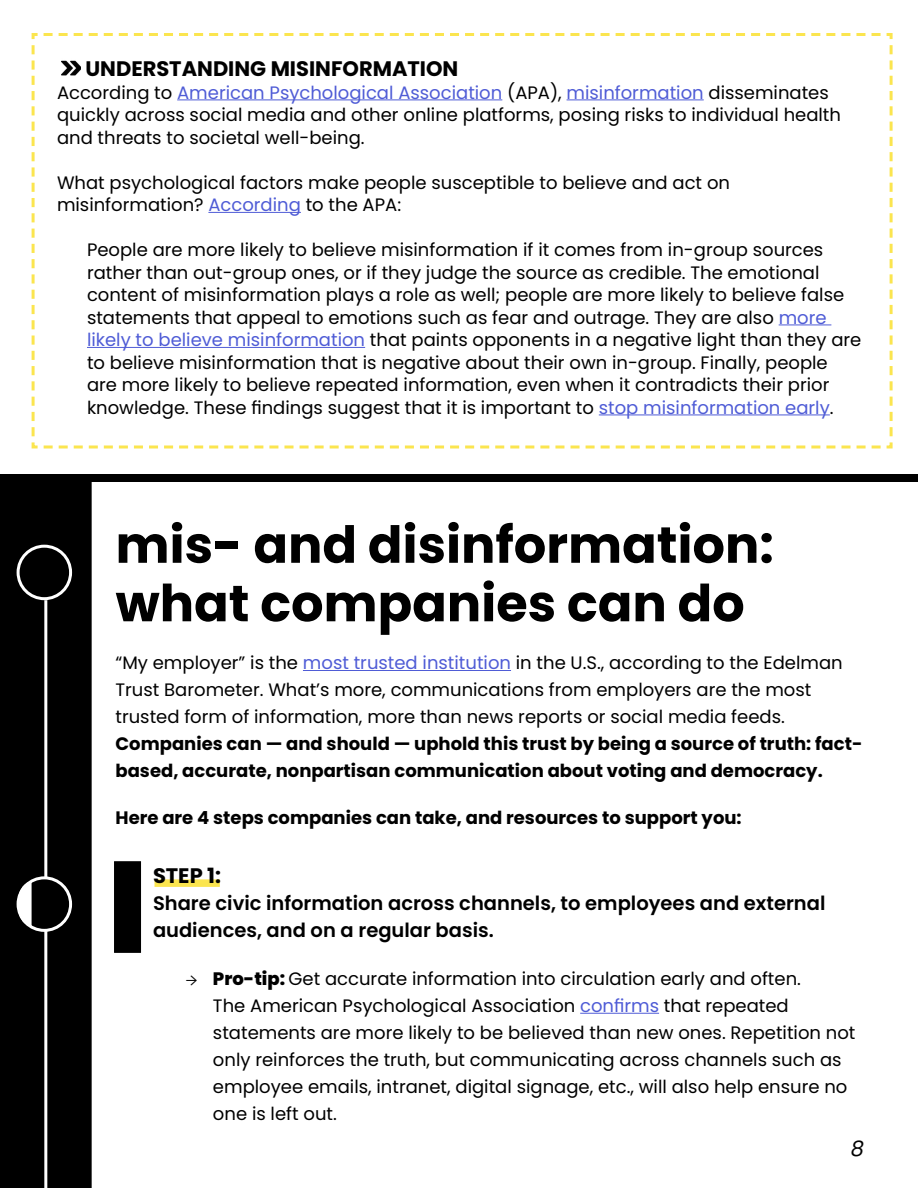
<style>
.page{position:relative;width:918px;height:1188px;background:#fff}
.page>*{position:absolute;margin:0;border:0;box-sizing:border-box;transform-origin:0 0}
.t1{font:700 51px/58.5px "Poppins";color:#000}
.t2{font:700 21px "Poppins";color:#000}
.t3{font:italic 21px "Poppins";color:#000}
.t4{font:600 19.5px/27px "Poppins";color:#000}
.t5{font:18px/22.5px "Poppins";color:#000}
.t6{font:700 18px/27px "Poppins";color:#000}
.s1{color:#4f5cd6}
.s2{font-family:"Minion Pro"}
.s3{font-weight:800}
</style>
<div class="page">
<svg style="left:154px;top:879px;width:66px;height:8px"></svg>
<svg style="left:31px;top:33px;width:862px;height:416px"></svg>
<hr style="left:177px;top:99px;width:325px;height:1px;background:#4f5cd6">
<hr style="left:567px;top:99px;width:137px;height:1px;background:#4f5cd6">
<hr style="left:208px;top:212px;width:93px;height:1px;background:#4f5cd6">
<hr style="left:779px;top:324px;width:52px;height:1px;background:#4f5cd6">
<hr style="left:87px;top:347px;width:278px;height:1px;background:#4f5cd6">
<hr style="left:599px;top:414px;width:231px;height:1px;background:#4f5cd6">
<img style="left:62px;top:58px;width:19px;height:20px">
<div style="left:0;top:482px;width:92px;height:706px;background:#000"></div>
<div style="left:0;top:474px;width:918px;height:8px;background:#000"></div>
<div style="left:114px;top:861px;width:27px;height:92px;background:#000"></div>
<hr style="left:44px;top:600px;width:3px;height:588px;background:#fff">
<div style="left:17px;top:545px;width:55px;height:55px;border:3px solid #fff;border-radius:50%"></div>
<div style="left:18px;top:878px;width:53px;height:52px;background:#000;border-radius:50%"></div>
<div style="left:17px;top:876px;width:55px;height:56px;border:3px solid #fff;border-radius:50%"></div>
<svg style="left:17px;top:882px;width:15px;height:44px"></svg>
<hr style="left:303px;top:670px;width:208px;height:1px;background:#4f5cd6">
<hr style="left:580px;top:1013px;width:79px;height:1px;background:#4f5cd6">
<p class="t2" style="left:86px;top:57px;width:374px">UNDERSTANDING MISINFORMATION</p>
<p class="t5" style="left:57px;top:81px;width:786px">According to <span class="s1">American Psychological Association</span> (APA), <span class="s1">misinformation</span> disseminates quickly across social media and other online platforms, posing risks to individual health and threats to societal well-being.</p>
<p class="t5" style="left:57px;top:171px;width:675px">What psychological factors make people susceptible to believe and act on misinformation? <span class="s1">According</span> to the APA:</p>
<p class="t5" style="left:87px;top:239px;width:776px">People are more likely to believe misinformation if it comes from in-group sources rather than out-group ones, or if they judge the source as credible. The emotional content of misinformation plays a role as well; people are more likely to believe false statements that appeal to emotions such as fear and outrage. They are also <span class="s1">more likely to believe misinformation</span> that paints opponents in a negative light than they are to believe misinformation that is negative about their own in-group. Finally, people are more likely to believe repeated information, even when it contradicts their prior knowledge. These findings suggest that it is important to <span class="s1">stop misinformation early</span>.</p>
<h1 class="t1" style="left:116px;top:516px;width:660px">mis- and disinformation: what companies can do</h1>
<p class="t5" style="left:116px;top:649px;width:729px;line-height:27px">“My employer” is the <span class="s1">most trusted institution</span> in the U.S., according to the Edelman<br>Trust Barometer. What’s more, communications from employers are the most trusted form of information, more than news reports or social media feeds.</p>
<p class="t6" style="left:116px;top:730px;width:748px">Companies can — and should — uphold this trust by being a source of truth: fact&shy;based, accurate, nonpartisan communication about voting and democracy.</p>
<p class="t6" style="left:116px;top:804px;width:628px">Here are 4 steps companies can take, and resources to support you:</p>
<p class="t2" style="left:153px;top:864px;width:70px">STEP 1:</p>
<p class="t4" style="left:153px;top:890px;width:674px">Share civic information across channels, to employees and external audiences, and on a regular basis.</p>
<p class="t5" style="left:213px;top:965px;width:644px;line-height:27px;text-indent:-27px"><span class="s2">→</span> <span class="s3">Pro-tip:</span> Get accurate information into circulation early and often.<br>The American Psychological Association <span class="s1">confirms</span> that repeated statements are more likely to be believed than new ones. Repetition not only reinforces the truth, but communicating across channels such as employee emails, intranet, digital signage, etc., will also help ensure no one is left out.</p>
<p class="t3" style="left:851px;top:1137px;width:15px">8</p>
</div>
